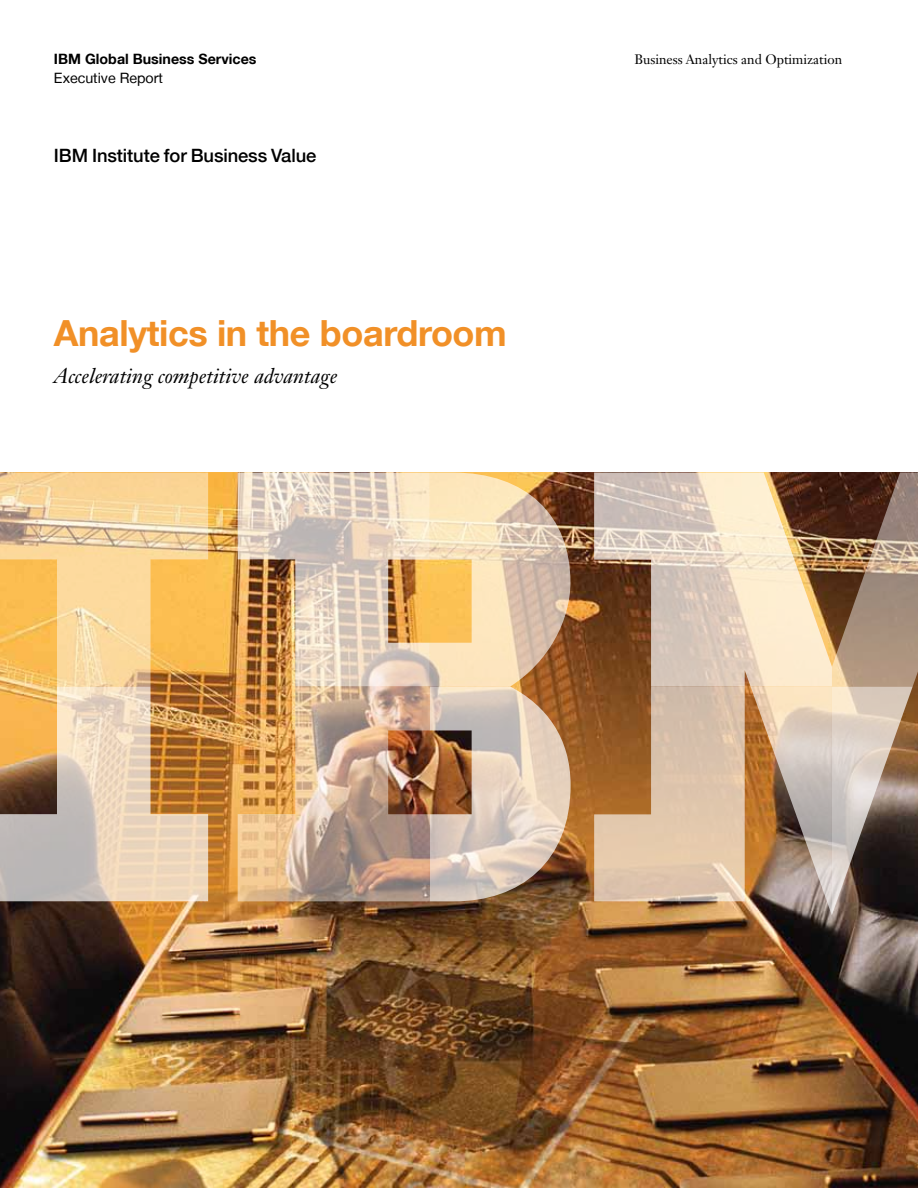
<style>
.page{position:relative;width:918px;height:1188px;background:#fff}
.page>*{position:absolute;margin:0;border:0;box-sizing:border-box;transform-origin:0 0}
.t1{font:700 36px "Helvetica Neue LT Com";letter-spacing:-.01em;color:#f19027}
.t2{font:italic 21px "Janson Text LT Std";color:#000}
.t3{font:500 18.3px "Helvetica Neue LT";letter-spacing:-.005em;color:#000}
.t4{font:700 14.25px "Helvetica Neue LT";color:#000}
.t5{font:14.25px "Helvetica Neue LT";color:#000}
.t6{font:13.5px "Janson Text LT Std";color:#000}
</style>
<div class="page">
<img style="left:0;top:472px;width:918px;height:716px">
<svg style="left:594px;top:687px;width:238px;height:228px"></svg>
<svg style="left:0;top:473px;width:208px;height:213px"></svg>
<svg style="left:0;top:686px;width:208px;height:215px"></svg>
<img style="left:832px;top:473px;width:86px;height:442px">
<svg style="left:594px;top:473px;width:238px;height:214px"></svg>
<img style="left:238px;top:472px;width:333px;height:429px">
<p class="t4" style="left:54px;top:50px;width:204px">IBM Global Business Services</p>
<p class="t5" style="left:54px;top:70px;width:110px">Executive Report</p>
<h3 class="t3" style="left:54px;top:144px;width:264px">IBM Institute for Business Value</h3>
<h1 class="t1" style="left:54px;top:310px;width:454px">Analytics in the boardroom</h1>
<h2 class="t2" style="left:54px;top:363px;width:285px">Accelerating competitive advantage</h2>
<p class="t6" style="left:634px;top:51px;width:209px">Business Analytics and Optimization</p>
</div>
